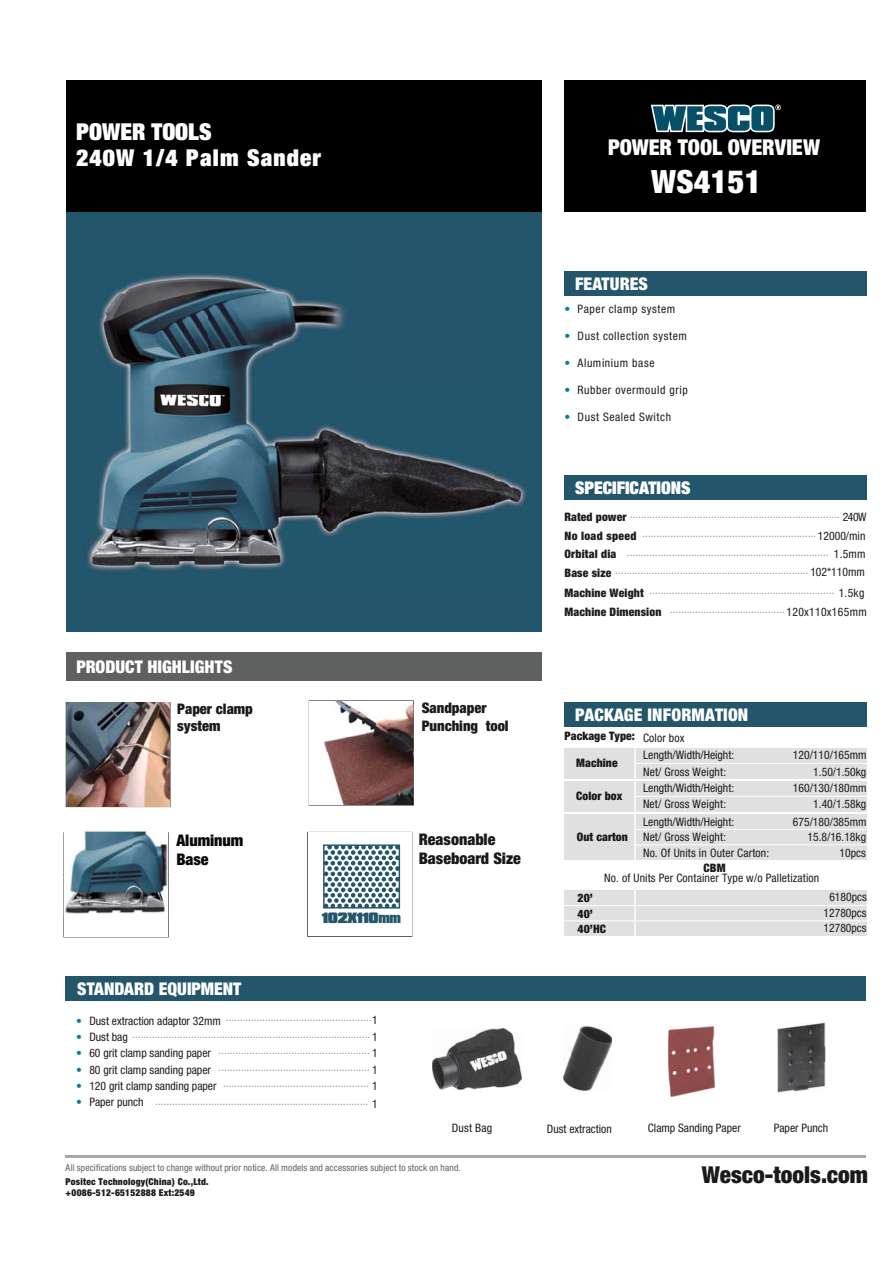
<style>
.page{position:relative;width:893px;height:1263px;background:#fff}
.page>*{position:absolute;margin:0;border:0;box-sizing:border-box;transform-origin:0 0}
.t1{font:900 condensed 32.1px "Helvetica Neue";letter-spacing:.005em;color:#fff}
.t2{font:900 expanded 23.4px/26.2px "Helvetica Neue";letter-spacing:.05em;color:#fff}
.t3{font:900 condensed 23.4px "Helvetica Neue";color:#1b1919}
.t4{font:900 condensed 21.9px "Helvetica Neue";letter-spacing:-.005em;color:#fff}
.t5{font:900 condensed 17.55px "Helvetica Neue";letter-spacing:.005em;color:#fff}
.t6{font:900 expanded 17.55px "Helvetica Neue";color:#fff}
.t7{font:900 condensed 16.05px/19.2px "Helvetica Neue";color:#1b1919}
.t8{font:900 condensed 16.05px/19.2px "Helvetica Neue";letter-spacing:-.005em;color:#090806}
.t9{font:900 condensed 14.55px/17.5px "Helvetica Neue";color:#1b1919}
.t10{font:900 12.9px "Compacta BT";letter-spacing:-.025em;color:#23566a}
.t11{font:condensed 11.7px/18.5px "Helvetica Neue";color:#969797}
.t12{font:condensed 11.7px/15.5px "Helvetica Neue";color:#201c1e;text-align:right}
.t13{font:condensed 11.7px/18.5px "Helvetica Neue";letter-spacing:.025em;color:#969797}
.t14{font:condensed 11.7px "Helvetica Neue";letter-spacing:.05em;color:#201c1e}
.t15{font:900 condensed 11.7px/15.6px "Helvetica Neue";letter-spacing:.005em;color:#1b1919}
.t16{font:900 condensed 11.7px "Helvetica Neue";letter-spacing:.015em;color:#201c1e}
.t17{font:condensed 11.7px "Helvetica Neue";letter-spacing:.015em;color:#1b1919}
.t18{font:condensed 9.45px "Helvetica Neue";letter-spacing:.015em;color:#5f6161}
.t19{font:900 condensed 9.45px/11.4px "Helvetica Neue";letter-spacing:.025em;color:#1b1919}
.s1{color:#00818f}
.s2{font-weight:900;color:#201c1e}
.s3{color:#201c1e}
</style>
<div class="page">
<div style="left:564px;top:748px;width:303px;height:31px;background:#e0e0e0"></div>
<div style="left:66px;top:211px;width:475px;height:421px;background:#23566a"></div>
<hr style="left:66px;top:1155px;width:800px;height:3px;background:#a6a7a7">
<div style="left:66px;top:702px;width:105px;height:105px;border:1px solid #5f6161"></div>
<div style="left:307px;top:832px;width:105px;height:105px;border:1px solid #5f6161"></div>
<div style="left:66px;top:652px;width:475px;height:29px;background:#5f6161"></div>
<div style="left:66px;top:977px;width:800px;height:24px;background:#23566a"></div>
<div style="left:564px;top:272px;width:303px;height:24px;background:#23566a"></div>
<div style="left:564px;top:475px;width:303px;height:24px;background:#23566a"></div>
<div style="left:564px;top:702px;width:303px;height:24px;background:#23566a"></div>
<div style="left:66px;top:80px;width:475px;height:131px;background:#000"></div>
<div style="left:564px;top:80px;width:302px;height:131px;background:#000"></div>
<svg style="left:651px;top:105px;width:130px;height:27px;background:#447584"></svg>
<hr style="left:634px;top:748px;width:2px;height:31px;background:#fff">
<hr style="left:635px;top:763px;width:232px;height:1px;background:#fff">
<div style="left:564px;top:781px;width:303px;height:31px;background:#e0e0e0"></div>
<hr style="left:634px;top:781px;width:2px;height:31px;background:#fff">
<hr style="left:635px;top:796px;width:232px;height:1px;background:#fff">
<div style="left:564px;top:814px;width:303px;height:46px;background:#e0e0e0"></div>
<hr style="left:634px;top:814px;width:2px;height:46px;background:#fff">
<hr style="left:635px;top:829px;width:232px;height:1px;background:#fff">
<hr style="left:635px;top:844px;width:232px;height:1px;background:#fff">
<div style="left:564px;top:890px;width:303px;height:46px;background:#e0e0e0"></div>
<hr style="left:634px;top:890px;width:2px;height:46px;background:#fff">
<hr style="left:564px;top:905px;width:303px;height:1px;background:#fff">
<hr style="left:564px;top:921px;width:303px;height:1px;background:#fff">
<div style="left:308px;top:833px;width:103px;height:103px;background:#fff"></div>
<svg style="left:309px;top:700px;width:105px;height:105px"></svg>
<div style="left:310px;top:701px;width:103px;height:104px;background:#fff"></div>
<img style="left:87px;top:251px;width:455px;height:339px">
<div style="left:323px;top:845px;width:77px;height:64px;border:1px solid #23566a"></div>
<svg style="left:324px;top:845px;width:76px;height:63px"></svg>
<img style="left:440px;top:1028px;width:82px;height:62px">
<img style="left:432px;top:1029px;width:89px;height:60px">
<img style="left:578px;top:1026px;width:15px;height:65px">
<img style="left:563px;top:1027px;width:49px;height:63px">
<img style="left:714px;top:1027px;width:1px;height:61px">
<img style="left:668px;top:1026px;width:46px;height:71px">
<img style="left:777px;top:1022px;width:48px;height:71px">
<img style="left:66px;top:703px;width:103px;height:104px">
<img style="left:323px;top:701px;width:43px;height:104px">
<img style="left:366px;top:703px;width:47px;height:102px">
<img style="left:63px;top:831px;width:84px;height:42px">
<img style="left:63px;top:873px;width:1px;height:43px">
<img style="left:168px;top:874px;width:1px;height:42px">
<img style="left:64px;top:832px;width:105px;height:42px">
<img style="left:64px;top:833px;width:104px;height:81px">
<h2 class="t2" style="left:76px;top:120px;width:246px">POWER TOOLS<br>240W 1/4 Palm Sander</h2>
<h3 class="t4" style="left:608px;top:139px;width:213px">POWER TOOL OVERVIEW</h3>
<h1 class="t1" style="left:651px;top:170px;width:112px">WS4151</h1>
<h3 class="t5" style="left:575px;top:278px;width:75px">FEATURES</h3>
<p class="t14" style="left:564px;top:305px;width:112px"><span class="s1">•</span> Paper clamp system</p>
<p class="t14" style="left:564px;top:332px;width:124px"><span class="s1">•</span> Dust collection system</p>
<p class="t14" style="left:564px;top:358px;width:92px"><span class="s1">•</span> Aluminium base</p>
<p class="t14" style="left:564px;top:385px;width:125px"><span class="s1">•</span> Rubber overmould grip</p>
<p class="t14" style="left:564px;top:413px;width:108px"><span class="s1">•</span> Dust Sealed Switch</p>
<h3 class="t5" style="left:76px;top:661px;width:157px">PRODUCT HIGHLIGHTS</h3>
<p class="t9" style="left:177px;top:701px;width:77px">Paper clamp system</p>
<h3 class="t8" style="left:176px;top:832px;width:68px">Aluminum<br>Base</h3>
<p class="t9" style="left:422px;top:701px;width:89px">Sandpaper<br>Punching tool</p>
<h3 class="t7" style="left:419px;top:831px;width:104px">Reasonable<br>Baseboard Size</h3>
<p class="t10" style="left:322px;top:914px;width:81px">102X110mm</p>
<h3 class="t6" style="left:575px;top:481px;width:117px">SPECIFICATIONS</h3>
<p class="t11" style="left:564px;top:506px;width:304px"><span class="s2">Rated power</span> ........................................................................... <span class="s3">240W<br></span><span class="s2">No load speed</span> .............................................................. <span class="s3">12000/min</span></p>
<p class="t16" style="left:564px;top:550px;width:53px">Orbital dia</p>
<p class="t12" style="left:834px;top:547px;width:33px">1.5mm</p>
<p class="t11" style="left:615px;top:561px;width:195px">.....................................................................</p>
<p class="t11" style="left:627px;top:543px;width:203px">........................................................................</p>
<p class="t13" style="left:564px;top:564px;width:304px;text-indent:246px"><span class="s3">102*110mm<br></span><span class="s2">Machine Weight</span> .................................................................. <span class="s3">1.5kg<br></span><span class="s2">Machine Dimension</span> ......................................... <span class="s3">120x110x165mm</span></p>
<p class="t16" style="left:564px;top:569px;width:48px">Base size</p>
<h3 class="t5" style="left:575px;top:708px;width:175px">PACKAGE INFORMATION</h3>
<p class="t15" style="left:564px;top:730px;width:72px">Package Type:</p>
<p class="t15" style="left:576px;top:756px;width:43px">Machine</p>
<p class="t12" style="left:643px;top:731px;width:43px">Color box</p>
<p class="t12" style="left:643px;top:748px;width:93px">Length/Width/Height:</p>
<p class="t12" style="left:793px;top:748px;width:75px">120/110/165mm</p>
<p class="t12" style="left:643px;top:765px;width:85px">Net/ Gross Weight:</p>
<p class="t12" style="left:813px;top:765px;width:55px">1.50/1.50kg</p>
<p class="t12" style="left:643px;top:782px;width:93px">Length/Width/Height:</p>
<p class="t12" style="left:793px;top:782px;width:75px">160/130/180mm</p>
<p class="t12" style="left:643px;top:797px;width:85px">Net/ Gross Weight:</p>
<p class="t12" style="left:813px;top:797px;width:55px">1.40/1.58kg</p>
<p class="t12" style="left:643px;top:815px;width:93px">Length/Width/Height:</p>
<p class="t12" style="left:793px;top:815px;width:75px">675/180/385mm<br>15.8/16.18kg<br>10pcs</p>
<p class="t12" style="left:823px;top:890px;width:45px;text-align:center">6180pcs<br>12780pcs<br>12780pcs</p>
<p class="t15" style="left:576px;top:789px;width:48px">Color box</p>
<p class="t15" style="left:577px;top:830px;width:53px">Out carton</p>
<p class="t12" style="left:643px;top:831px;width:128px;line-height:15px;text-align:left">Net/ Gross Weight:<br>No. Of Units in Outer Carton:</p>
<p class="t15" style="left:703px;top:861px;width:23px">CBM</p>
<p class="t12" style="left:604px;top:871px;width:217px">No. of Units Per Container Type w/o Palletization</p>
<p class="t15" style="left:578px;top:891px;width:30px">20’<br>40’<br>40’HC</p>
<h3 class="t5" style="left:77px;top:983px;width:166px">STANDARD EQUIPMENT</h3>
<p class="t11" style="left:132px;top:1010px;width:247px;line-height:16.8px;text-align:right">....................................................<span class="s3">1 </span>..................................................................................... <span class="s3">1</span></p>
<p class="t11" style="left:76px;top:1042px;width:303px"><span class="s1">•</span> <span class="s3">60 grit clamp sanding paper</span> ...................................................... <span class="s3">1</span></p>
<p class="t11" style="left:76px;top:1058px;width:303px"><span class="s1">•</span> <span class="s3">80 grit clamp sanding paper</span> ...................................................... <span class="s3">1</span></p>
<p class="t11" style="left:155px;top:1075px;width:224px;line-height:18px;text-indent:-79px"><span class="s1">•</span> <span class="s3">120 grit clamp sanding paper</span> .................................................... <span class="s3">1 </span>............................................................................</p>
<p class="t12" style="left:76px;top:1014px;width:146px"><span class="s1">•</span> Dust extraction adaptor 32mm</p>
<p class="t12" style="left:76px;top:1030px;width:53px"><span class="s1">•</span> Dust bag</p>
<p class="t12" style="left:76px;top:1095px;width:69px"><span class="s1">•</span> Paper punch</p>
<p class="t12" style="left:372px;top:1097px;width:7px">1</p>
<p class="t17" style="left:452px;top:1124px;width:42px">Dust Bag</p>
<p class="t12" style="left:648px;top:1121px;width:94px">Clamp Sanding Paper</p>
<p class="t12" style="left:774px;top:1121px;width:56px">Paper Punch</p>
<p class="t12" style="left:547px;top:1122px;width:66px">Dust extraction</p>
<p class="t18" style="left:66px;top:1164px;width:397px">All specifications subject to change without prior notice. All models and accessories subject to stock on hand.</p>
<p class="t19" style="left:66px;top:1177px;width:145px">Positec Technology(China) Co.,Ltd. +0086-512-65152888 Ext:2549</p>
<h2 class="t3" style="left:702px;top:1166px;width:168px">Wesco-tools.com</h2>
</div>
